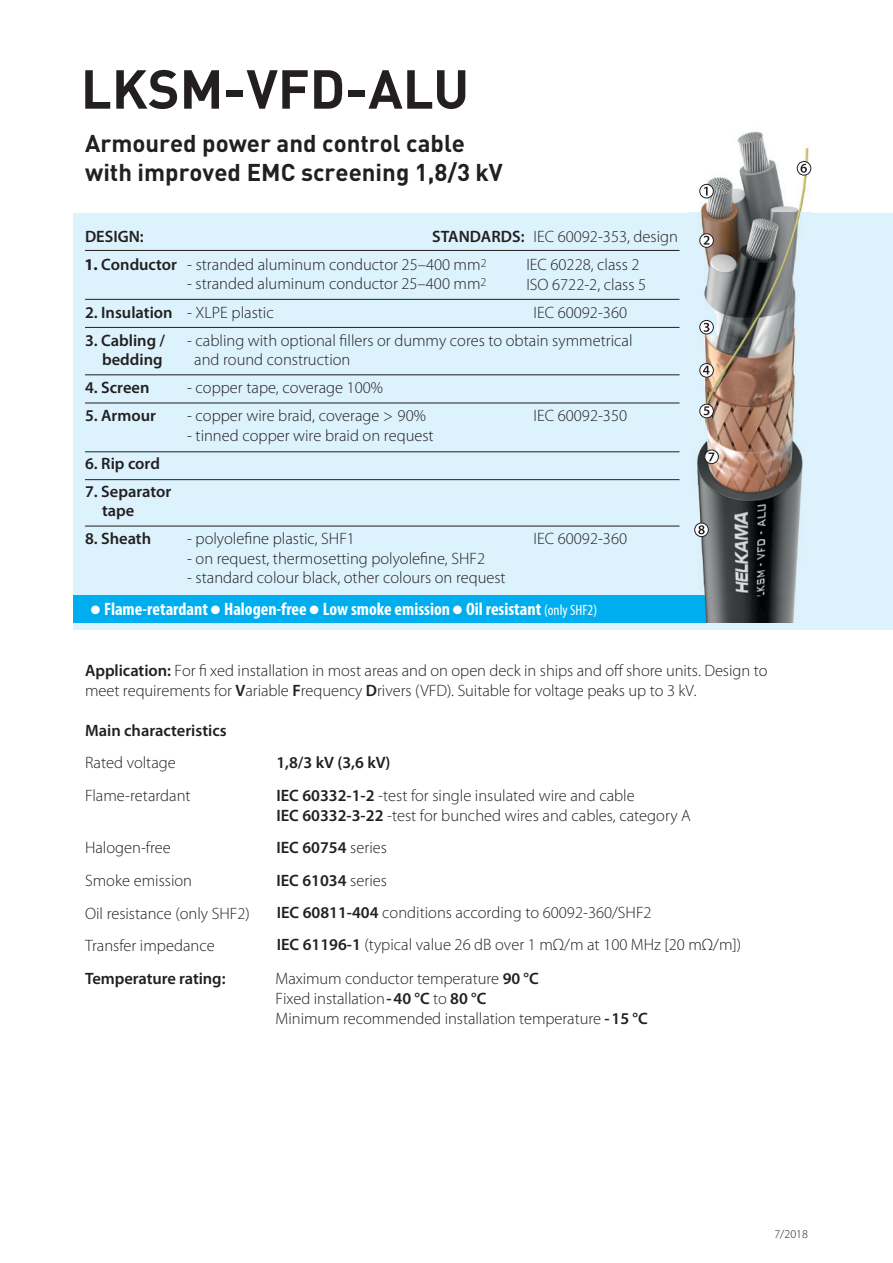
<style>
.page{position:relative;width:893px;height:1263px;background:#fff}
.page>*{position:absolute;margin:0;border:0;box-sizing:border-box;transform-origin:0 0}
.t1{font:700 54px "DIN";color:#231f20}
.t2{font:700 24px/28.8px "DIN";color:#231f20}
.t3{font:700 condensed 18px "Myriad Pro";color:#fff}
.t4{font:300 16.5px/32.5px "Myriad Pro";color:#231f20}
.t5{font:600 16.5px/19.5px "Myriad Pro";color:#231f20}
.t6{font:300 12px "Myriad Pro";color:#231f20}
.s1{font-weight:600}
.s2{font-weight:700}
.s3{font-weight:300}
.s4{font-weight:400;font-size:15px}
</style>
<div class="page">
<div style="left:74px;top:213px;width:819px;height:416px;background:#dcf2fc"></div>
<hr style="left:85px;top:403px;width:594px;height:1px;background:#231f20">
<hr style="left:85px;top:451px;width:594px;height:1px;background:#231f20">
<hr style="left:85px;top:479px;width:594px;height:1px;background:#231f20">
<hr style="left:85px;top:375px;width:594px;height:1px;background:#231f20">
<hr style="left:85px;top:327px;width:594px;height:1px;background:#231f20">
<hr style="left:85px;top:299px;width:594px;height:1px;background:#231f20">
<div style="left:74px;top:596px;width:712px;height:27px;background:#00aeef"></div>
<img style="left:688px;top:131px;width:123px;height:492px">
<img style="left:688px;top:596px;width:98px;height:27px">
<svg style="left:700px;top:184px;width:13px;height:14px"></svg>
<div style="left:699px;top:184px;width:15px;height:14px;border:1px solid #231f20;border-radius:50%"></div>
<svg style="left:704px;top:187px;width:4px;height:8px"></svg>
<svg style="left:700px;top:234px;width:13px;height:13px"></svg>
<div style="left:699px;top:233px;width:15px;height:15px;border:1px solid #231f20;border-radius:50%"></div>
<svg style="left:704px;top:236px;width:5px;height:9px"></svg>
<svg style="left:700px;top:320px;width:13px;height:14px"></svg>
<div style="left:699px;top:320px;width:15px;height:14px;border:1px solid #231f20;border-radius:50%"></div>
<svg style="left:704px;top:323px;width:5px;height:9px"></svg>
<svg style="left:700px;top:364px;width:13px;height:13px"></svg>
<div style="left:699px;top:363px;width:15px;height:14px;border:1px solid #231f20;border-radius:50%"></div>
<svg style="left:703px;top:366px;width:6px;height:8px"></svg>
<svg style="left:797px;top:162px;width:14px;height:13px"></svg>
<div style="left:797px;top:161px;width:14px;height:14px;border:1px solid #231f20;border-radius:50%"></div>
<svg style="left:800px;top:164px;width:7px;height:9px"></svg>
<svg style="left:700px;top:404px;width:13px;height:14px"></svg>
<div style="left:699px;top:404px;width:15px;height:14px;border:1px solid #231f20;border-radius:50%"></div>
<svg style="left:704px;top:406px;width:5px;height:9px"></svg>
<svg style="left:705px;top:450px;width:13px;height:14px"></svg>
<div style="left:704px;top:450px;width:15px;height:14px;border:1px solid #231f20;border-radius:50%"></div>
<svg style="left:709px;top:452px;width:5px;height:9px"></svg>
<hr style="left:85px;top:526px;width:594px;height:1px;background:#231f20">
<svg style="left:695px;top:523px;width:13px;height:14px"></svg>
<div style="left:694px;top:523px;width:15px;height:14px;border:1px solid #231f20;border-radius:50%"></div>
<svg style="left:698px;top:525px;width:7px;height:9px"></svg>
<hr style="left:85px;top:250px;width:594px;height:1px;background:#231f20">
<h1 class="t1" style="left:81px;top:54px;width:390px">LKSM-VFD-ALU</h1>
<h2 class="t2" style="left:85px;top:128px;width:419px">Armoured power and control cable with improved EMC screening 1,8/3 kV</h2>
<p class="t5" style="left:85px;top:226px;width:60px">DESIGN:</p>
<p class="t4" style="left:432px;top:220px;width:247px"><span class="s1">STANDARDS:</span> IEC 60092-353, design</p>
<p class="t4" style="left:84px;top:248px;width:404px"><span class="s2">1.</span> <span class="s1">Conductor</span> - stranded aluminum conductor 25–400 mm<sup>2</sup></p>
<p class="t4" style="left:526px;top:248px;width:115px">IEC 60228, class 2</p>
<p class="t4" style="left:187px;top:268px;width:301px">- stranded aluminum conductor 25–400 mm<sup>2</sup></p>
<p class="t4" style="left:526px;top:268px;width:121px">ISO 6722-2, class 5</p>
<p class="t5" style="left:85px;top:302px;width:190px">2. Insulation <span class="s3">- XLPE plastic</span></p>
<p class="t4" style="left:534px;top:296px;width:95px">IEC 60092-360</p>
<p class="t5" style="left:85px;top:330px;width:82px">3. Cabling /</p>
<p class="t4" style="left:187px;top:324px;width:447px">- cabling with optional fillers or dummy cores to obtain symmetrical</p>
<p class="t5" style="left:102px;top:349px;width:62px">bedding</p>
<p class="t4" style="left:194px;top:343px;width:158px">and round construction</p>
<p class="t5" style="left:85px;top:377px;width:66px">4. Screen</p>
<p class="t4" style="left:187px;top:371px;width:198px">- copper tape, coverage 100%</p>
<p class="t5" style="left:85px;top:405px;width:72px">5. Armour</p>
<p class="t4" style="left:187px;top:400px;width:240px">- copper wire braid, coverage &gt; 90%</p>
<p class="t4" style="left:534px;top:399px;width:95px">IEC 60092-350</p>
<p class="t4" style="left:187px;top:419px;width:248px">- tinned copper wire braid on request</p>
<p class="t5" style="left:85px;top:453px;width:76px">6. Rip cord</p>
<p class="t5" style="left:102px;top:481px;width:71px;text-indent:-17px">7. Separator tape</p>
<p class="t5" style="left:85px;top:528px;width:68px">8. Sheath</p>
<p class="t4" style="left:187px;top:523px;width:169px">- polyolefine plastic, SHF1</p>
<p class="t4" style="left:534px;top:523px;width:95px">IEC 60092-360</p>
<p class="t4" style="left:187px;top:542px;width:300px">- on request, thermosetting polyolefine, SHF2</p>
<p class="t4" style="left:187px;top:562px;width:320px">- standard colour black, other colours on request</p>
<p class="t3" style="left:91px;top:598px;width:508px">● Flame-retardant ● Halogen-free ● Low smoke emission ● Oil resistant <span class="s4">(only SHF2)</span></p>
<p class="t4" style="left:85px;top:661px;width:684px;line-height:19.8px"><span class="s1">Application:</span> For fi xed installation in most areas and on open deck in ships and off shore units. Design to meet requirements for <span class="s1">V</span>ariable <span class="s1">F</span>requency <span class="s1">D</span>rivers (VFD). Suitable for voltage peaks up to 3 kV.</p>
<p class="t5" style="left:85px;top:720px;width:143px">Main characteristics</p>
<p class="t4" style="left:85px;top:747px;width:107px">Rated voltage<br>Flame-retardant</p>
<p class="t4" style="left:276px;top:747px;width:360px"><span class="s1">1,8/3 kV (3,6 kV)<br>IEC 60332-1-2</span> -test for single insulated wire and cable</p>
<p class="t4" style="left:276px;top:799px;width:416px"><span class="s1">IEC 60332-3-22</span> -test for bunched wires and cables, category A</p>
<p class="t4" style="left:85px;top:832px;width:87px">Halogen-free</p>
<p class="t5" style="left:276px;top:838px;width:112px">IEC 60754 <span class="s3">series</span></p>
<p class="t4" style="left:85px;top:864px;width:109px">Smoke emission</p>
<p class="t5" style="left:276px;top:870px;width:112px">IEC 61034 <span class="s3">series</span></p>
<p class="t4" style="left:85px;top:897px;width:166px">Oil resistance (only SHF2)<br>Transfer impedance</p>
<p class="t4" style="left:277px;top:896px;width:466px"><span class="s1">IEC 60811-404</span> conditions according to 60092-360/SHF2<br><span class="s1">IEC 61196-1</span> (typical value 26 dB over 1 mΩ/m at 100 MHz [20 mΩ/m])</p>
<p class="t5" style="left:85px;top:968px;width:142px">Temperature rating:</p>
<p class="t4" style="left:276px;top:969px;width:374px;line-height:20px">Maximum conductor temperature <span class="s1">90 °C<br></span>Fixed installation<span class="s1">-40 °C</span> to <span class="s1">80 °C<br></span>Minimum recommended installation temperature <span class="s1">-15 °C</span></p>
<p class="t6" style="left:774px;top:1227px;width:35px">7/2018</p>
</div>
